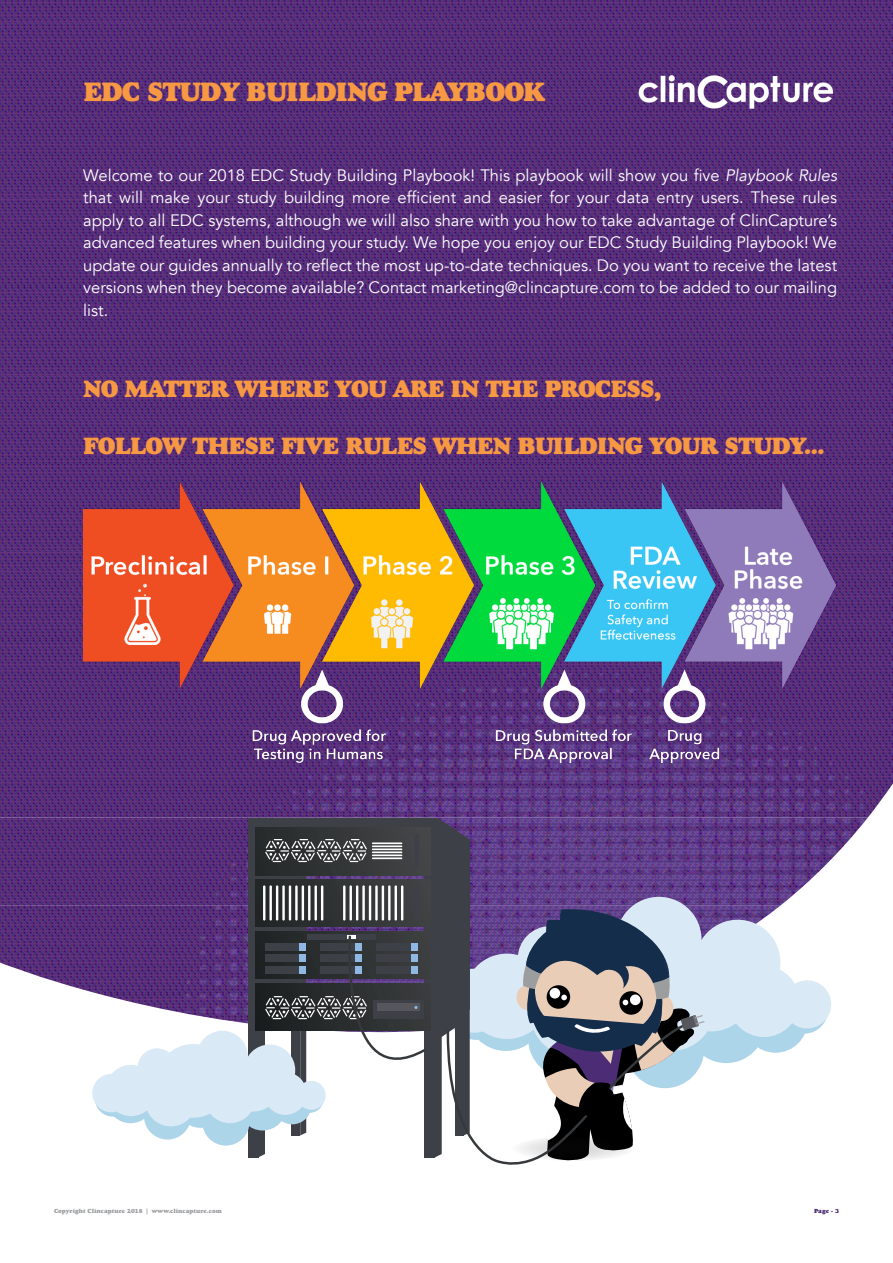
<style>
.page{position:relative;width:893px;height:1263px;background:#fff}
.page>*{position:absolute;margin:0;border:0;box-sizing:border-box;transform-origin:0 0}
.t1{font:27px "Goudy Std Heavyface";letter-spacing:-.04em;color:#f79843}
.t2{font:24px "Goudy Std Heavyface";letter-spacing:-.04em;color:#f79843}
.t3{font:16.5px/22.5px "Avenir";color:#fff;text-align:justify}
.t4{font:6px "Goudy Std Heavyface";color:#9d9fa2}
.t5{font:6px "Goudy Std Heavyface";color:#4b2c75}
.s1{font-style:italic}
</style>
<div class="page">
<img style="left:0;top:0;width:893px;height:817px">
<img style="left:0;top:817px;width:868px;height:89px">
<img style="left:0;top:906px;width:780px;height:88px">
<img style="left:99px;top:994px;width:149px;height:66px">
<div style="left:687px;top:984px;width:78px;height:79px;background:#add5ea;border-radius:50%"></div>
<div style="left:743px;top:988px;width:65px;height:65px;background:#add5ea;border-radius:50%"></div>
<svg style="left:781px;top:986px;width:47px;height:48px"></svg>
<div style="left:695px;top:920px;width:85px;height:85px;background:#dae9f6;border-radius:50%"></div>
<div style="left:668px;top:946px;width:86px;height:85px;background:#dae9f6;border-radius:50%"></div>
<div style="left:728px;top:966px;width:71px;height:71px;background:#dae9f6;border-radius:50%"></div>
<div style="left:783px;top:980px;width:48px;height:48px;background:#dae9f6;border-radius:50%"></div>
<svg style="left:248px;top:818px;width:10px;height:339px;background:#36393f"></svg>
<svg style="left:258px;top:818px;width:446px;height:347px"></svg>
<div style="left:95px;top:1080px;width:36px;height:36px;background:#add5ea;border-radius:50%"></div>
<div style="left:107px;top:1076px;width:47px;height:47px;background:#add5ea;border-radius:50%"></div>
<div style="left:144px;top:1092px;width:47px;height:47px;background:#add5ea;border-radius:50%"></div>
<div style="left:177px;top:1081px;width:47px;height:47px;background:#add5ea;border-radius:50%"></div>
<div style="left:239px;top:1083px;width:47px;height:47px;background:#add5ea;border-radius:50%"></div>
<div style="left:273px;top:1086px;width:39px;height:38px;background:#add5ea;border-radius:50%"></div>
<div style="left:202px;top:1098px;width:47px;height:47px;background:#add5ea;border-radius:50%"></div>
<div style="left:295px;top:1084px;width:29px;height:29px;background:#add5ea;border-radius:50%"></div>
<div style="left:138px;top:1048px;width:38px;height:39px;background:#dae9f6;border-radius:50%"></div>
<div style="left:106px;top:1065px;width:51px;height:51px;background:#dae9f6;border-radius:50%"></div>
<div style="left:145px;top:1075px;width:51px;height:51px;background:#dae9f6;border-radius:50%"></div>
<div style="left:204px;top:1072px;width:52px;height:51px;background:#dae9f6;border-radius:50%"></div>
<div style="left:197px;top:1031px;width:51px;height:51px;background:#dae9f6;border-radius:50%"></div>
<div style="left:244px;top:1044px;width:51px;height:52px;background:#dae9f6;border-radius:50%"></div>
<div style="left:228px;top:1060px;width:51px;height:51px;background:#dae9f6;border-radius:50%"></div>
<div style="left:264px;top:1072px;width:43px;height:43px;background:#dae9f6;border-radius:50%"></div>
<div style="left:297px;top:1081px;width:29px;height:29px;background:#dae9f6;border-radius:50%"></div>
<div style="left:156px;top:1044px;width:74px;height:74px;background:#dae9f6;border-radius:50%"></div>
<div style="left:92px;top:1074px;width:39px;height:38px;background:#dae9f6;border-radius:50%"></div>
<svg style="left:511px;top:1136px;width:126px;height:25px"></svg>
<img style="left:635px;top:72px;width:202px;height:41px">
<img style="left:83px;top:447px;width:754px;height:332px">
<p class="t1" style="left:84px;top:75px;width:463px">EDC STUDY BUILDING PLAYBOOK</p>
<p class="t3" style="left:83px;top:164px;width:755px">Welcome to our 2018 EDC Study Building Playbook! This playbook will show you five <span class="s1">Playbook Rules </span>that will make your study building more efficient and easier for your data entry users. These rules apply to all EDC systems, although we will also share with you how to take advantage of ClinCapture’s advanced features when building your study. We hope you enjoy our EDC Study Building Playbook! We update our guides annually to reflect the most up-to-date techniques. Do you want to receive the latest versions when they become available? Contact marketing@clincapture.com to be added to our mailing list.</p>
<p class="t2" style="left:83px;top:374px;width:580px">NO MATTER WHERE YOU ARE IN THE PROCESS,</p>
<p class="t2" style="left:83px;top:431px;width:743px">FOLLOW THESE FIVE RULES WHEN BUILDING YOUR STUDY...</p>
<p class="t4" style="left:54px;top:1207px;width:169px">Copyright Clincapture 2018 | www.clincapture.com</p>
<p class="t5" style="left:814px;top:1207px;width:26px">Page - 3</p>
</div>
